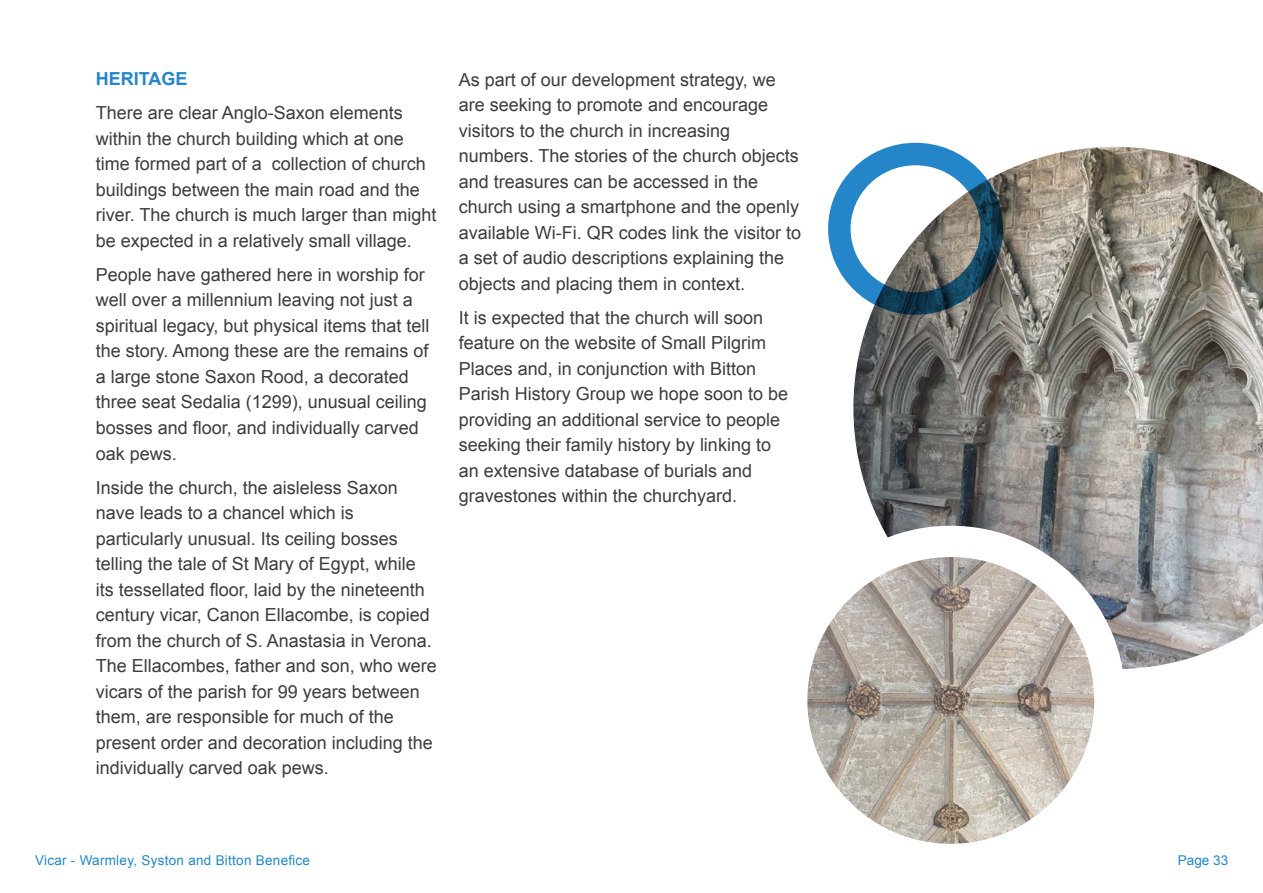
<style>
.page{position:relative;width:1263px;height:893px;background:#fff}
.page>*{position:absolute;margin:0;border:0;box-sizing:border-box;transform-origin:0 0}
.t1{font:18px/25.5px "Arial";color:#3c3c3b}
.t2{font:700 18px "Arial";color:#2486c8}
.t3{font:13.5px "Arial";letter-spacing:.02em;color:#2486c8}
</style>
<div class="page">
<svg style="left:828px;top:142px;width:435px;height:527px"></svg>
<img style="left:792px;top:541px;width:318px;height:318px;border-radius:159px">
<div style="left:776px;top:526px;width:349px;height:349px;border:31px solid #fff;border-radius:50%"></div>
<div style="left:828px;top:143px;width:175px;height:172px;border:22px solid #2486c8;border-radius:50%"></div>
<p class="t2" style="left:96px;top:67px;width:93px">HERITAGE</p>
<p class="t1" style="left:96px;top:101px;width:342px">There are clear Anglo-Saxon elements within the church building which at one time formed part of a collection of church buildings between the main road and the river. The church is much larger than might be expected in a relatively small village.</p>
<p class="t1" style="left:96px;top:262px;width:335px">People have gathered here in worship for well over a millennium leaving not just a spiritual legacy, but physical items that tell the story. Among these are the remains of a large stone Saxon Rood, a decorated three seat Sedalia (1299), unusual ceiling bosses and floor, and individually carved oak pews.</p>
<p class="t1" style="left:96px;top:475px;width:343px">Inside the church, the aisleless Saxon nave leads to a chancel which is particularly unusual. Its ceiling bosses telling the tale of St Mary of Egypt, while its tessellated floor, laid by the nineteenth century vicar, Canon Ellacombe, is copied from the church of S. Anastasia in Verona.<br>The Ellacombes, father and son, who were vicars of the parish for 99 years between them, are responsible for much of the present order and decoration including the individually carved oak pews.</p>
<p class="t1" style="left:459px;top:67px;width:344px">As part of our development strategy, we are seeking to promote and encourage visitors to the church in increasing numbers. The stories of the church objects and treasures can be accessed in the church using a smartphone and the openly available Wi-Fi. QR codes link the visitor to a set of audio descriptions explaining the objects and placing them in context.</p>
<p class="t1" style="left:459px;top:305px;width:331px">It is expected that the church will soon feature on the website of Small Pilgrim Places and, in conjunction with Bitton Parish History Group we hope soon to be providing an additional service to people seeking their family history by linking to an extensive database of burials and gravestones within the churchyard.</p>
<p class="t3" style="left:35px;top:851px;width:276px">Vicar - Warmley, Syston and Bitton Benefice</p>
<p class="t3" style="left:1178px;top:851px;width:52px">Page 33</p>
</div>
